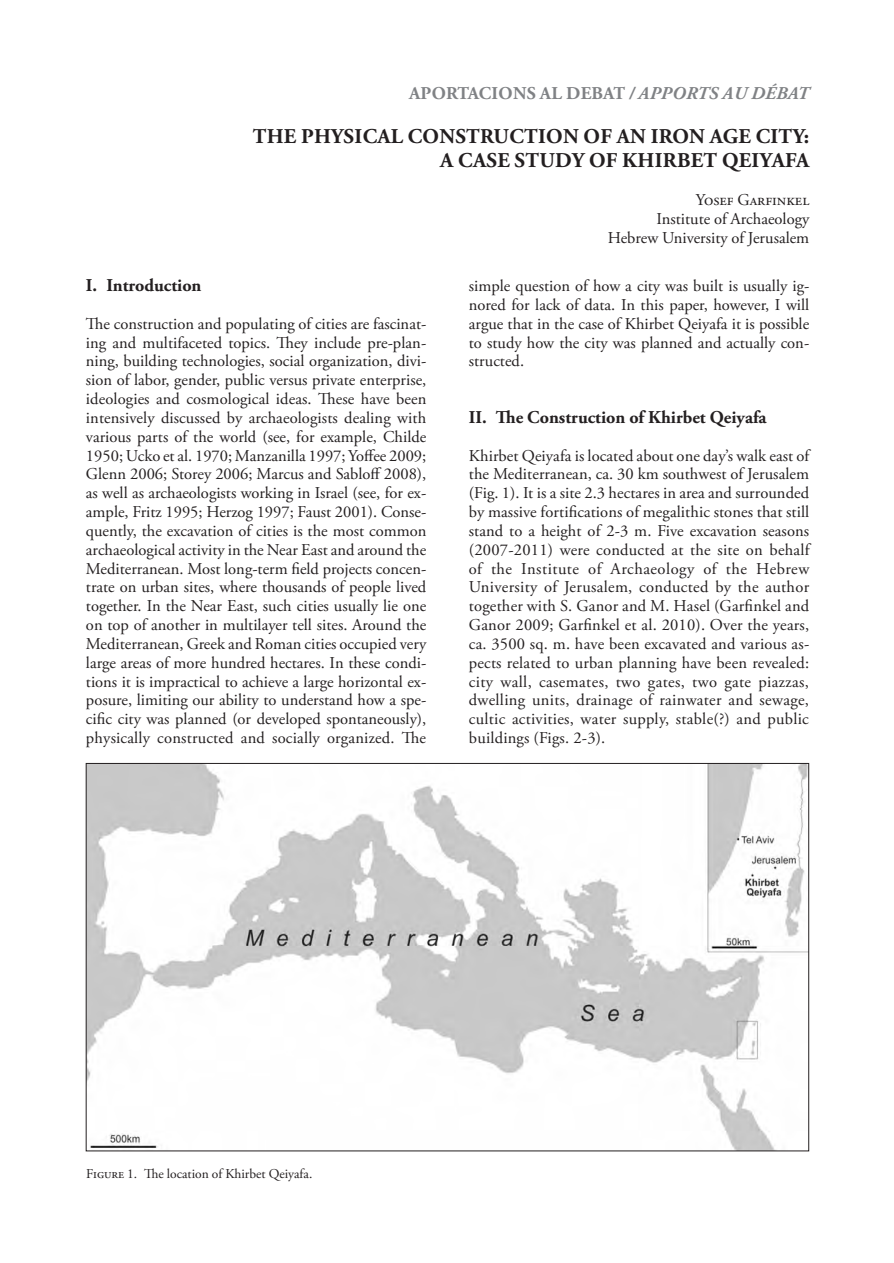
<style>
.page{position:relative;width:894px;height:1263px;background:#fff}
.page>*{position:absolute;margin:0;border:0;box-sizing:border-box;transform-origin:0 0}
.Tit__CAPITOL{font:700 21px/24px "Adobe Garamond Pro";letter-spacing:.015em;color:#231f20;text-align:right}
.Tit__Texto_Tripa{font:700 18px "Adobe Garamond Pro";color:#231f20}
.t1{font:700 18px "Adobe Garamond Pro";letter-spacing:.015em;color:#808285}
.Cargo{font:16.5px/18.9px "Adobe Garamond Pro";letter-spacing:.005em;color:#231f20;text-align:justify}
.Nombre_Autor{font:16.5px "Adobe Garamond Pro";color:#231f20}
.TEXTO_FIGURA{font:13.5px "Adobe Garamond Pro";color:#231f20}
.s1{font-style:italic}
</style>
<div class="page">
<img style="left:88px;top:765px;width:719px;height:384px">
<p class="t1" style="left:409px;top:82px;width:401px">APORTACIONS AL DEBAT <span class="s1">/ APPORTS AU DÉBAT</span></p>
<p class="Tit__CAPITOL" style="left:253px;top:125px;width:558px">THE PHYSICAL CONSTRUCTION OF AN IRON AGE CITY:<br>A CASE STUDY OF KHIRBET QEIYAFA</p>
<p class="Nombre_Autor" style="left:695px;top:190px;width:115px">Yosef Garfinkel</p>
<p class="Cargo" style="left:656px;top:210px;width:154px">Institute of Archaeology</p>
<p class="Cargo" style="left:607px;top:228px;width:203px">Hebrew University of Jerusalem</p>
<p class="Tit__Texto_Tripa" style="left:86px;top:275px;width:117px">I. Introduction</p>
<p class="Cargo" style="left:86px;top:315px;width:342px">The construction and populating of cities are fascinat&shy;ing and multifaceted topics. They include pre-plan&shy;ning, building technologies, social organization, divi&shy;sion of labor, gender, public versus private enterprise, ideologies and cosmological ideas. These have been intensively discussed by archaeologists dealing with various parts of the world (see, for example, Childe 1950; Ucko et al. 1970; Manzanilla 1997; Yoffee 2009; Glenn 2006; Storey 2006; Marcus and Sabloff 2008), as well as archaeologists working in Israel (see, for ex&shy;ample, Fritz 1995; Herzog 1997; Faust 2001). Conse&shy;quently, the excavation of cities is the most common archaeological activity in the Near East and around the Mediterranean. Most long-term field projects concen&shy;trate on urban sites, where thousands of people lived together. In the Near East, such cities usually lie one on top of another in multilayer tell sites. Around the Mediterranean, Greek and Roman cities occupied very large areas of more hundred hectares. In these condi&shy;tions it is impractical to achieve a large horizontal ex&shy;posure, limiting our ability to understand how a spe&shy;cific city was planned (or developed spontaneously), physically constructed and socially organized. The</p>
<p class="Cargo" style="left:469px;top:277px;width:342px">simple question of how a city was built is usually ig&shy;nored for lack of data. In this paper, however, I will argue that in the case of Khirbet Qeiyafa it is possible to study how the city was planned and actually con&shy;structed.</p>
<p class="Tit__Texto_Tripa" style="left:469px;top:407px;width:299px">II. The Construction of Khirbet Qeiyafa</p>
<p class="Cargo" style="left:469px;top:446px;width:344px;text-align:left">Khirbet Qeiyafa is located about one day’s walk east of the Mediterranean, ca. 30 km southwest of Jerusalem (Fig. 1). It is a site 2.3 hectares in area and surrounded by massive fortifications of megalithic stones that still stand to a height of 2-3 m. Five excavation seasons (2007-2011) were conducted at the site on behalf of the Institute of Archaeology of the Hebrew University of Jerusalem, conducted by the author together with S. Ganor and M. Hasel (Garfinkel and Ganor 2009; Garfinkel et al. 2010). Over the years, ca. 3500 sq. m. have been excavated and various as&shy;pects related to urban planning have been revealed: city wall, casemates, two gates, two gate piazzas, dwelling units, drainage of rainwater and sewage, cultic activities, water supply, stable(?) and public buildings (Figs. 2-3).</p>
<p class="TEXTO_FIGURA" style="left:86px;top:1165px;width:228px">Figure 1. The location of Khirbet Qeiyafa.</p>
</div>
